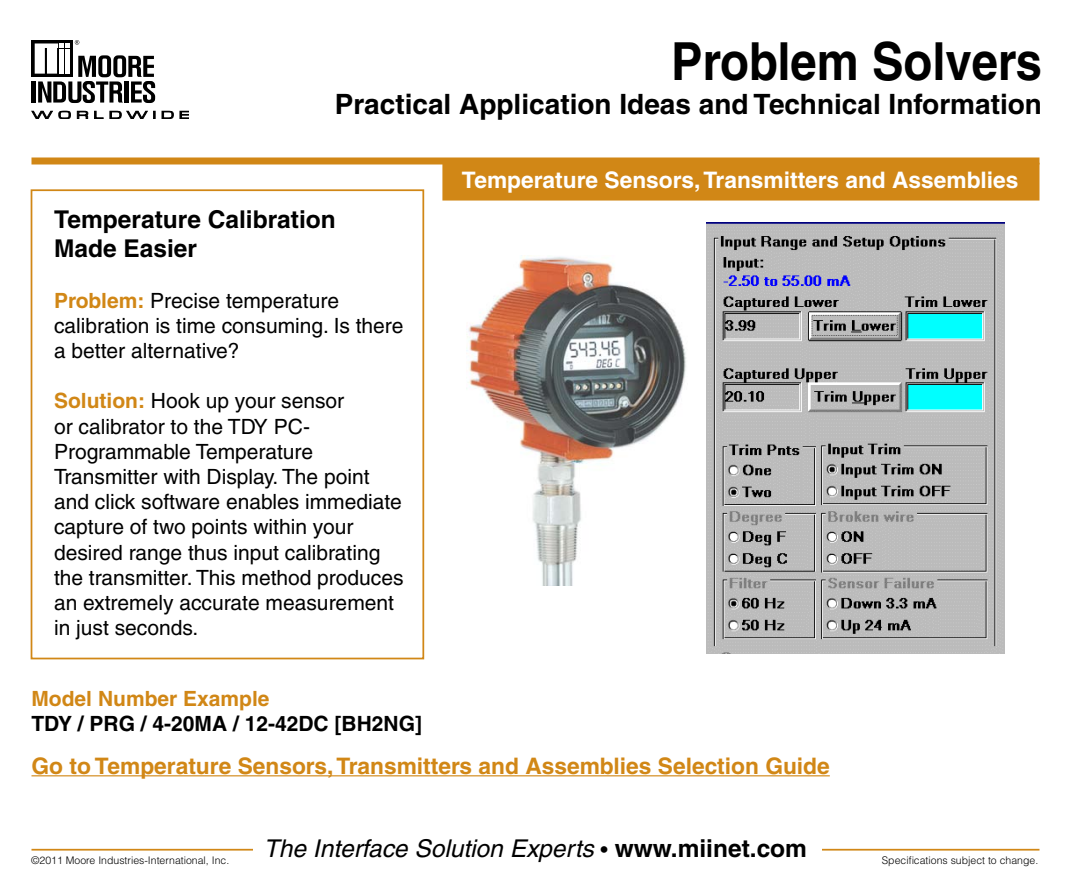
<style>
.page{position:relative;width:1071px;height:882px;background:#fff}
.page>*{position:absolute;margin:0;border:0;box-sizing:border-box;transform-origin:0 0}
.t1{font:700 52.5px "Helvetica";color:#000;scale:.9 1}
.t2{font:700 28px "Helvetica";color:#000}
.t3{font:italic 24.5px "Helvetica";color:#000}
.t4{font:700 24.5px/29.4px "Helvetica";color:#000}
.t5{font:700 22.75px "Helvetica";color:#d18716}
.t6{font:700 22.75px "Helvetica";color:#fff}
.t7{font:21px/25.2px "Helvetica";color:#000}
.t8{font:700 21px "Helvetica";color:#000}
.t9{font:700 21px "Helvetica";color:#d18716}
.t10{font:300 10.5px "Helvetica";color:#000}
.s1{font-weight:700;color:#d18716}
.s2{font-style:normal;font-size:21px}
.s3{font-weight:700;font-style:normal}
</style>
<div class="page">
<hr style="left:32px;top:849px;width:1008px;height:2px;background:#d18716">
<div style="left:253px;top:829px;width:568px;height:39px;background:#fff"></div>
<hr style="left:32px;top:81px;width:4px;height:22px;background:#000">
<svg style="left:32px;top:40px;width:3px;height:37px"></svg>
<svg style="left:32px;top:110px;width:39px;height:9px"></svg>
<svg style="left:77px;top:111px;width:11px;height:8px"></svg>
<svg style="left:94px;top:110px;width:61px;height:9px"></svg>
<svg style="left:162px;top:111px;width:12px;height:8px"></svg>
<svg style="left:180px;top:111px;width:9px;height:8px"></svg>
<svg style="left:35px;top:40px;width:120px;height:63px"></svg>
<div style="left:442px;top:163px;width:598px;height:38px;background:#d18716;border:2px solid #d18716"></div>
<div style="left:32px;top:158px;width:1008px;height:6px;background:#d18716"></div>
<div style="left:31px;top:189px;width:393px;height:470px;border:2px solid #d18716"></div>
<img style="left:467px;top:257px;width:219px;height:328px">
<img style="left:707px;top:223px;width:297px;height:431px">
<hr style="left:32px;top:775px;width:798px;height:1px;background:#d18716">
<h1 class="t1" style="left:671px;top:30px;width:413px">Problem Solvers</h1>
<h2 class="t2" style="left:335px;top:87px;width:709px">Practical Application Ideas and Technical Information</h2>
<p class="t4" style="left:54px;top:204px;width:283px">Temperature Calibration<br>Made Easier</p>
<p class="t7" style="left:54px;top:288px;width:351px"><span class="s1">Problem:</span> Precise temperature calibration is time consuming. Is there a better alternative?</p>
<p class="t7" style="left:54px;top:388px;width:351px"><span class="s1">Solution:</span> Hook up your sensor<br>or calibrator to the TDY PC-<br>Programmable Temperature<br>Transmitter with Display. The point and click software enables immediate capture of two points within your desired range thus input calibrating the transmitter. This method produces an extremely accurate measurement in just seconds.</p>
<p class="t6" style="left:462px;top:166px;width:558px">Temperature Sensors, Transmitters and Assemblies</p>
<p class="t9" style="left:32px;top:686px;width:240px">Model Number Example</p>
<p class="t8" style="left:32px;top:711px;width:392px">TDY / PRG / 4-20MA / 12-42DC [BH2NG]</p>
<p class="t5" style="left:32px;top:752px;width:800px">Go to Temperature Sensors, Transmitters and Assemblies Selection Guide</p>
<p class="t10" style="left:31px;top:853px;width:200px">©2011 Moore Industries-International, Inc.</p>
<p class="t3" style="left:264px;top:834px;width:545px">The Interface Solution Experts <span class="s2">•</span> <span class="s3">www.miinet.com</span></p>
<p class="t10" style="left:882px;top:853px;width:158px">Specifications subject to change.</p>
</div>
